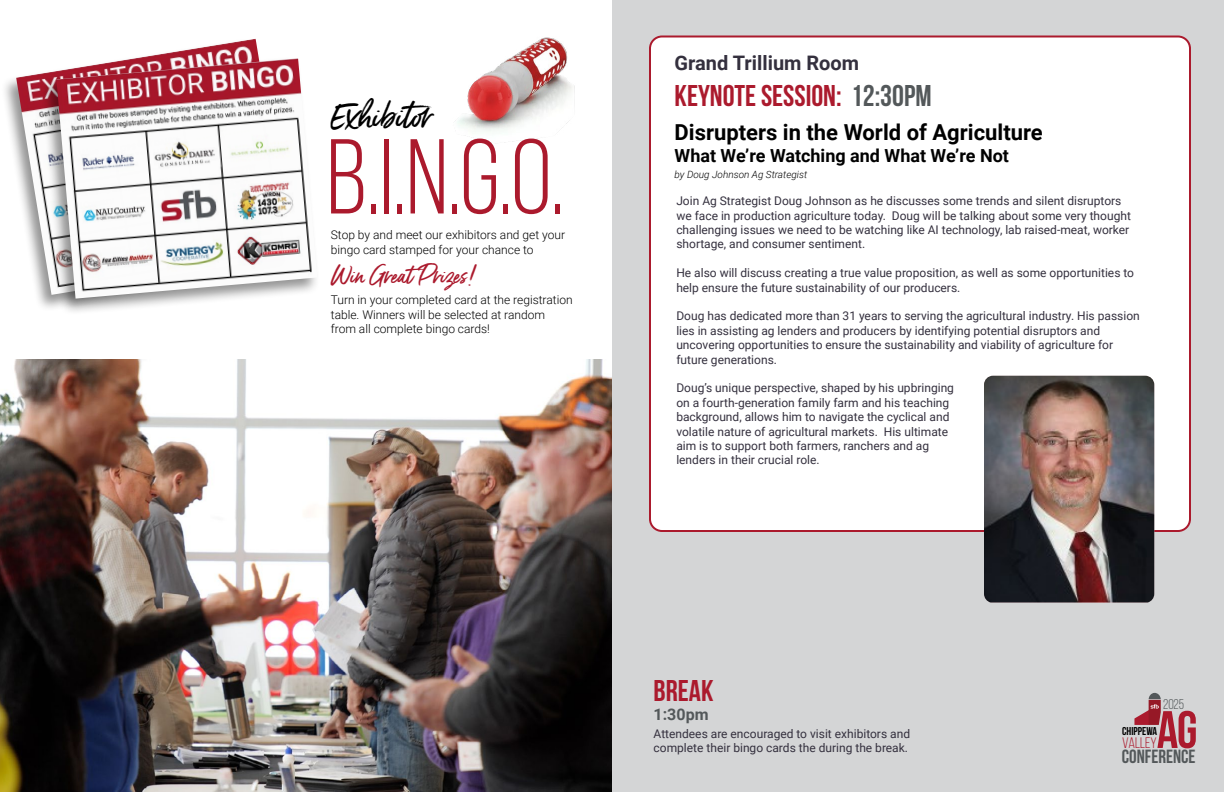
<style>
.page{position:relative;width:1224px;height:792px;background:#fff}
.page>*{position:absolute;margin:0;border:0;box-sizing:border-box;transform-origin:0 0}
.t1{font:106.1px "Bebas Neue";color:#ab1a2d}
.t2{font:700 52.6px "Bebas Neue";color:#ab1a2d}
.t3{font:36px "Gotcha";color:#000}
.t4{font:700 30px "Bebas Neue";color:#ab1a2d}
.t5{font:24px "Gotcha";color:#ab1a2d}
.t6{font:700 22px "Roboto";color:#000}
.t7{font:700 20px "Roboto";color:#34303e}
.t8{font:700 19.1px "Bebas Neue";color:#53585a}
.t9{font:700 18px "Roboto";color:#000}
.t10{font:700 16px "Roboto";color:#53585a}
.t11{font:15.2px "Bebas Neue";color:#ab1a2d}
.t12{font:14.1px "Bebas Neue";color:#53585a}
.t13{font:12px/14.4px "Roboto";color:#34303e}
.t14{font:300 12px/14.4px "Roboto";color:#000}
.t15{font:700 11.4px "Bebas Neue";color:#000}
.t16{font:italic 300 10px "Roboto";color:#000}
.s1{color:#53585a}
</style>
<div class="page">
<img style="left:455px;top:37px;width:120px;height:106px">
<div style="left:612px;top:0;width:612px;height:792px;background:#d4d5d6"></div>
<div style="left:650px;top:36px;width:540px;height:495px;background:#fff;border-radius:12px"></div>
<div style="left:649px;top:36px;width:542px;height:496px;border:2px solid #ab1a2d;border-radius:12px"></div>
<div style="left:1px;top:37px;width:293px;height:275px;background:#000;opacity:.42"></div>
<img style="left:16px;top:39px;width:275px;height:256px">
<div style="left:41px;top:57px;width:279px;height:259px;background:#000;opacity:.42"></div>
<img style="left:56px;top:58px;width:261px;height:241px">
<svg style="left:1134px;top:693px;width:27px;height:32px"></svg>
<img style="left:984px;top:376px;width:170px;height:227px">
<img style="left:0;top:359px;width:612px;height:433px">
<h3 class="t3" style="left:331px;top:92px;width:105px">Exhibitor</h3>
<h1 class="t1" style="left:327px;top:120px;width:238px">B.I.N.G.O.</h1>
<p class="t14" style="left:331px;top:227px;width:236px">Stop by and meet our exhibitors and get your bingo card stamped for your chance to</p>
<h3 class="t5" style="left:331px;top:259px;width:146px">Win GreatPrizes!</h3>
<p class="t14" style="left:331px;top:292px;width:243px">Turn in your completed card at the registration table. Winners will be selected at random from all complete bingo cards!</p>
<h3 class="t7" style="left:675px;top:49px;width:186px">Grand Trillium Room</h3>
<h3 class="t4" style="left:675px;top:79px;width:259px">KEYNOTE SESSION: <span class="s1">12:30PM</span></h3>
<h3 class="t6" style="left:675px;top:117px;width:370px">Disrupters in the World of Agriculture</h3>
<h3 class="t9" style="left:675px;top:143px;width:336px">What We’re Watching and What We’re Not</h3>
<p class="t16" style="left:675px;top:167px;width:134px">by Doug Johnson Ag Strategist</p>
<p class="t13" style="left:676px;top:193px;width:456px">Join Ag Strategist Doug Johnson as he discusses some trends and silent disruptors we face in production agriculture today. Doug will be talking about some very thought challenging issues we need to be watching like AI technology, lab raised-meat, worker shortage, and consumer sentiment.</p>
<p class="t13" style="left:676px;top:265px;width:459px">He also will discuss creating a true value proposition, as well as some opportunities to help ensure the future sustainability of our producers.</p>
<p class="t13" style="left:676px;top:308px;width:465px">Doug has dedicated more than 31 years to serving the agricultural industry. His passion lies in assisting ag lenders and producers by identifying potential disruptors and uncovering opportunities to ensure the sustainability and viability of agriculture for future generations.</p>
<p class="t13" style="left:676px;top:380px;width:279px">Doug’s unique perspective, shaped by his upbringing on a fourth-generation family farm and his teaching background, allows him to navigate the cyclical and volatile nature of agricultural markets. His ultimate aim is to support both farmers, ranchers and ag lenders in their crucial role.</p>
<h3 class="t4" style="left:654px;top:674px;width:61px">BREAK</h3>
<h3 class="t10" style="left:654px;top:703px;width:56px">1:30pm</h3>
<p class="t13" style="left:654px;top:726px;width:258px">Attendees are encouraged to visit exhibitors and complete their bingo cards the during the break.</p>
<p class="t12" style="left:1163px;top:697px;width:22px">2025</p>
<h2 class="t2" style="left:1157px;top:701px;width:42px">AG</h2>
<p class="t15" style="left:1122px;top:725px;width:36px">CHIPPEWA</p>
<p class="t11" style="left:1122px;top:734px;width:36px">Valley</p>
<h3 class="t8" style="left:1122px;top:746px;width:75px">CONFERENCE</h3>
</div>
